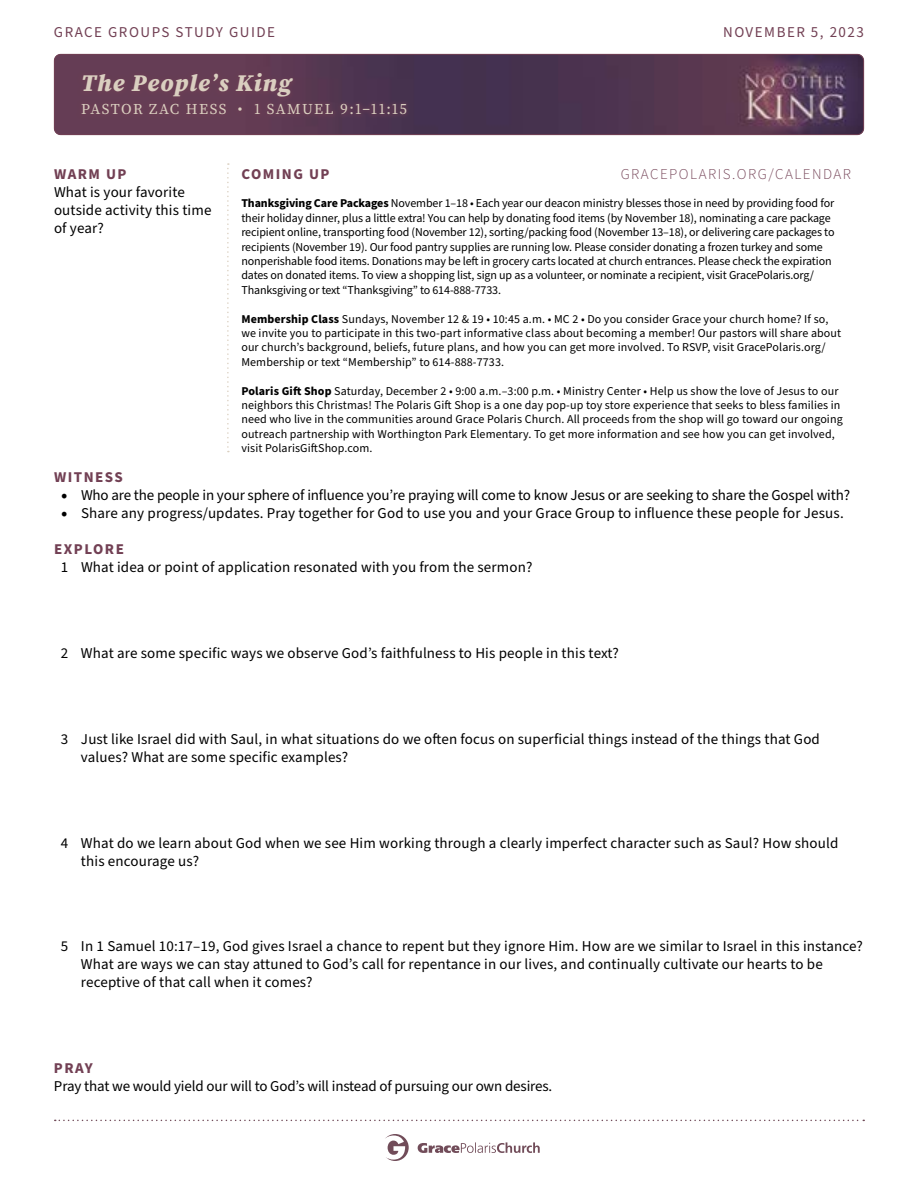
<style>
.page{position:relative;width:918px;height:1188px;background:#fff}
.page>*{position:absolute;margin:0;border:0;box-sizing:border-box;transform-origin:0 0}
.t1{font:italic 900 24px "Source Serif Pro";letter-spacing:.045em;color:#dacfc0}
.t2{font:15px/18px "Source Sans Pro";letter-spacing:.01em;color:#000}
.t3{font:15px "Source Sans Pro";letter-spacing:-.01em;color:#000}
.t4{font:15px "Source Sans Pro";letter-spacing:.1em;color:#724054}
.t5{font:700 15px "Source Sans Pro";letter-spacing:.1em;color:#724054}
.t6{font:15px "Source Serif Pro";letter-spacing:.09em;color:#dacfc0}
.t7{font:300 15px "Source Sans Pro";letter-spacing:.1em;color:#724054}
.t8{font:12px/14.4px "Source Sans Pro";letter-spacing:.01em;color:#000}
.t9{font:12px/14.4px "Source Sans Pro";letter-spacing:-.01em;color:#000}
.s1{font-weight:700}
.s2{font-family:"Minion Pro";font-size:18px}
</style>
<div class="page">
<img style="left:54px;top:54px;width:810px;height:81px">
<div style="left:54px;top:54px;width:810px;height:81px;border:1px solid #724054;border-radius:6px"></div>
<svg style="left:227px;top:163px;width:2px;height:289px"></svg>
<svg style="left:418px;top:1142px;width:122px;height:11px"></svg>
<svg style="left:385px;top:1134px;width:24px;height:27px"></svg>
<svg style="left:55px;top:1120px;width:809px;height:1px"></svg>
<div style="left:76px;top:70px;width:334px;height:51px;background:#724054;opacity:.5"></div>
<p class="t4" style="left:54px;top:22px;width:223px">GRACE GROUPS STUDY GUIDE</p>
<p class="t4" style="left:723px;top:22px;width:142px">NOVEMBER 5, 2023</p>
<h1 class="t1" style="left:81px;top:66px;width:212px">The People’s King</h1>
<p class="t6" style="left:81px;top:99px;width:328px">PASTOR ZAC HESS • 1 SAMUEL 9:1–11:15</p>
<p class="t5" style="left:54px;top:164px;width:74px">WARM UP</p>
<p class="t2" style="left:54px;top:183px;width:159px">What is your favorite outside activity this time of year?</p>
<p class="t5" style="left:241px;top:164px;width:90px">COMING UP</p>
<p class="t7" style="left:621px;top:164px;width:232px">GRACEPOLARIS.ORG/CALENDAR</p>
<p class="t9" style="left:241px;top:197px;width:595px"><span class="s1">Thanksgiving Care Packages</span> November 1–18 • Each year our deacon ministry blesses those in need by providing food for their holiday dinner, plus a little extra! You can help by donating food items (by November 18), nominating a care package recipient online, transporting food (November 12), sorting/packing food (November 13–18), or delivering care packages to recipients (November 19). Our food pantry supplies are running low. Please consider donating a frozen turkey and some nonperishable food items. Donations may be left in grocery carts located at church entrances. Please check the expiration dates on donated items. To view a shopping list, sign up as a volunteer, or nominate a recipient, visit GracePolaris.org/ Thanksgiving or text “Thanksgiving” to 614-888-7733.</p>
<p class="t8" style="left:241px;top:312px;width:601px"><span class="s1">Membership Class</span> Sundays, November 12 &amp; 19 • 10:45 a.m. • MC 2 • Do you consider Grace your church home? If so, we invite you to participate in this two-part informative class about becoming a member! Our pastors will share about our church’s background, beliefs, future plans, and how you can get more involved. To RSVP, visit GracePolaris.org/ Membership or text “Membership” to 614-888-7733.</p>
<p class="t8" style="left:241px;top:384px;width:603px"><span class="s1">Polaris Gift Shop</span> Saturday, December 2 • 9:00 a.m.–3:00 p.m. • Ministry Center • Help us show the love of Jesus to our neighbors this Christmas! The Polaris Gift Shop is a one day pop-up toy store experience that seeks to bless families in need who live in the communities around Grace Polaris Church. All proceeds from the shop will go toward our ongoing outreach partnership with Worthington Park Elementary. To get more information and see how you can get involved, visit PolarisGiftShop.com.</p>
<p class="t5" style="left:54px;top:467px;width:70px">WITNESS</p>
<p class="t3" style="left:61px;top:485px;width:791px"><span class="s2">•</span> Who are the people in your sphere of influence you’re praying will come to know Jesus or are seeking to share the Gospel with?</p>
<p class="t2" style="left:61px;top:505px;width:785px"><span class="s2">•</span> Share any progress/updates. Pray together for God to use you and your Grace Group to influence these people for Jesus.</p>
<p class="t5" style="left:54px;top:539px;width:71px">EXPLORE</p>
<p class="t2" style="left:61px;top:559px;width:473px">1 What idea or point of application resonated with you from the sermon?</p>
<p class="t2" style="left:61px;top:645px;width:560px">2 What are some specific ways we observe God’s faithfulness to His people in this text?</p>
<p class="t2" style="left:81px;top:730px;width:740px;text-indent:-20px">3 Just like Israel did with Saul, in what situations do we often focus on superficial things instead of the things that God values? What are some specific examples?</p>
<p class="t2" style="left:81px;top:834px;width:759px;text-indent:-20px">4 What do we learn about God when we see Him working through a clearly imperfect character such as Saul? How should this encourage us?</p>
<p class="t2" style="left:81px;top:938px;width:783px;text-indent:-20px">5 In 1 Samuel 10:17–19, God gives Israel a chance to repent but they ignore Him. How are we similar to Israel in this instance?<br>What are ways we can stay attuned to God’s call for repentance in our lives, and continually cultivate our hearts to be receptive of that call when it comes?</p>
<p class="t5" style="left:54px;top:1058px;width:40px">PRAY</p>
<p class="t3" style="left:54px;top:1076px;width:500px">Pray that we would yield our will to God’s will instead of pursuing our own desires.</p>
</div>
